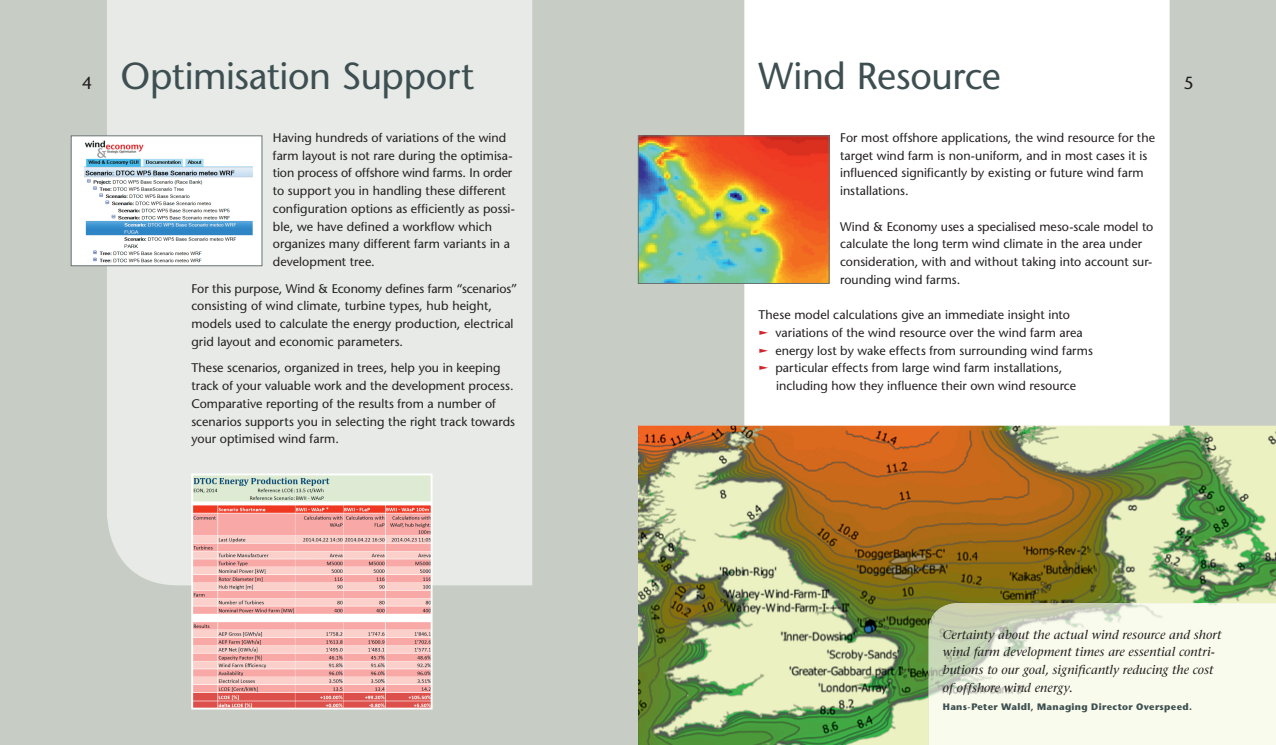
<style>
.page{position:relative;width:1276px;height:745px;background:#fff}
.page>*{position:absolute;margin:0;border:0;box-sizing:border-box;transform-origin:0 0}
.t1{font:37.5px "Stone Sans";letter-spacing:-.01em;color:#3d4f51}
.t2{font:17.5px "Stone Sans";color:#231f20}
.t3{font:12.5px/17.8px "Stone Sans";color:#231f20}
.t4{font:italic 12.5px/17.8px "Stone Serif";letter-spacing:.005em;color:#231f20}
.t5{font:700 9.38px "Stone Sans";letter-spacing:.04em;color:#3d4f51}
.s1{color:#d1232a}
</style>
<div class="page">
<div style="left:638px;top:0;width:638px;height:744px;background:#c7cdc5"></div>
<div style="left:744px;top:0;width:425px;height:425px;background:#fff"></div>
<div style="left:0;top:0;width:638px;height:744px;background:#c7cdc5"></div>
<div style="left:107px;top:0;width:425px;height:585px;background:#e7eae7"></div>
<img style="left:638px;top:425px;width:638px;height:319px">
<img style="left:194px;top:476px;width:235px;height:230px">
<div style="left:191px;top:473px;width:241px;height:236px;border:2px solid #fff"></div>
<div style="left:71px;top:135px;width:191px;height:131px;background:#fff;border:1px solid #697374"></div>
<img style="left:928px;top:602px;width:348px;height:142px">
<img style="left:84px;top:140px;width:168px;height:123px">
<img style="left:640px;top:137px;width:187px;height:144px">
<div style="left:638px;top:135px;width:191px;height:148px;border:1px solid #697374"></div>
<h1 class="t1" style="left:758px;top:52px;width:244px">Wind Resource</h1>
<h1 class="t1" style="left:120px;top:52px;width:355px">Optimisation Support</h1>
<h2 class="t2" style="left:82px;top:72px;width:12px">4</h2>
<h2 class="t2" style="left:1183px;top:72px;width:12px">5</h2>
<h1 class="t1" style="left:128px;top:70px;width:333px">Offshore Wind Farm</h1>
<p class="t3" style="left:273px;top:128px;width:243px">Having hundreds of variations of the wind farm layout is not rare during the optimisa&shy;tion process of offshore wind farms. In order to support you in handling these different configuration options as efficiently as possi&shy;ble, we have defined a workflow which organizes many different farm variants in a development tree.</p>
<p class="t3" style="left:191px;top:279px;width:328px">For this purpose, Wind &amp; Economy defines farm “scenarios” consisting of wind climate, turbine types, hub height, models used to calculate the energy production, electrical grid layout and economic parameters.</p>
<p class="t3" style="left:191px;top:359px;width:325px">These scenarios, organized in trees, help you in keeping track of your valuable work and the development process.<br>Comparative reporting of the results from a number of scenarios supports you in selecting the right track towards your optimised wind farm.</p>
<p class="t3" style="left:840px;top:128px;width:316px">For most offshore applications, the wind resource for the target wind farm is non-uniform, and in most cases it is influenced significantly by existing or future wind farm installations.</p>
<p class="t3" style="left:840px;top:217px;width:315px">Wind &amp; Economy uses a specialised meso-scale model to calculate the long term wind climate in the area under consideration, with and without taking into account sur&shy;rounding wind farms.</p>
<p class="t3" style="left:758px;top:306px;width:313px">These model calculations give an immediate insight into</p>
<p class="t3" style="left:758px;top:323px;width:326px"><span class="s1">❑</span> variations of the wind resource over the wind farm area</p>
<p class="t3" style="left:758px;top:341px;width:336px"><span class="s1">❑</span> energy lost by wake effects from surrounding wind farms</p>
<p class="t3" style="left:776px;top:359px;width:301px;text-indent:-18px"><span class="s1">❑</span> particular effects from large wind farm installations, including how they influence their own wind resource</p>
<p class="t4" style="left:943px;top:625px;width:280px">Certainty about the actual wind resource and short wind farm development times are essential contri&shy;butions to our goal, significantly reducing the cost of offshore wind energy.</p>
<p class="t5" style="left:943px;top:699px;width:251px">Hans-Peter Waldl, Managing Director Overspeed.</p>
</div>
